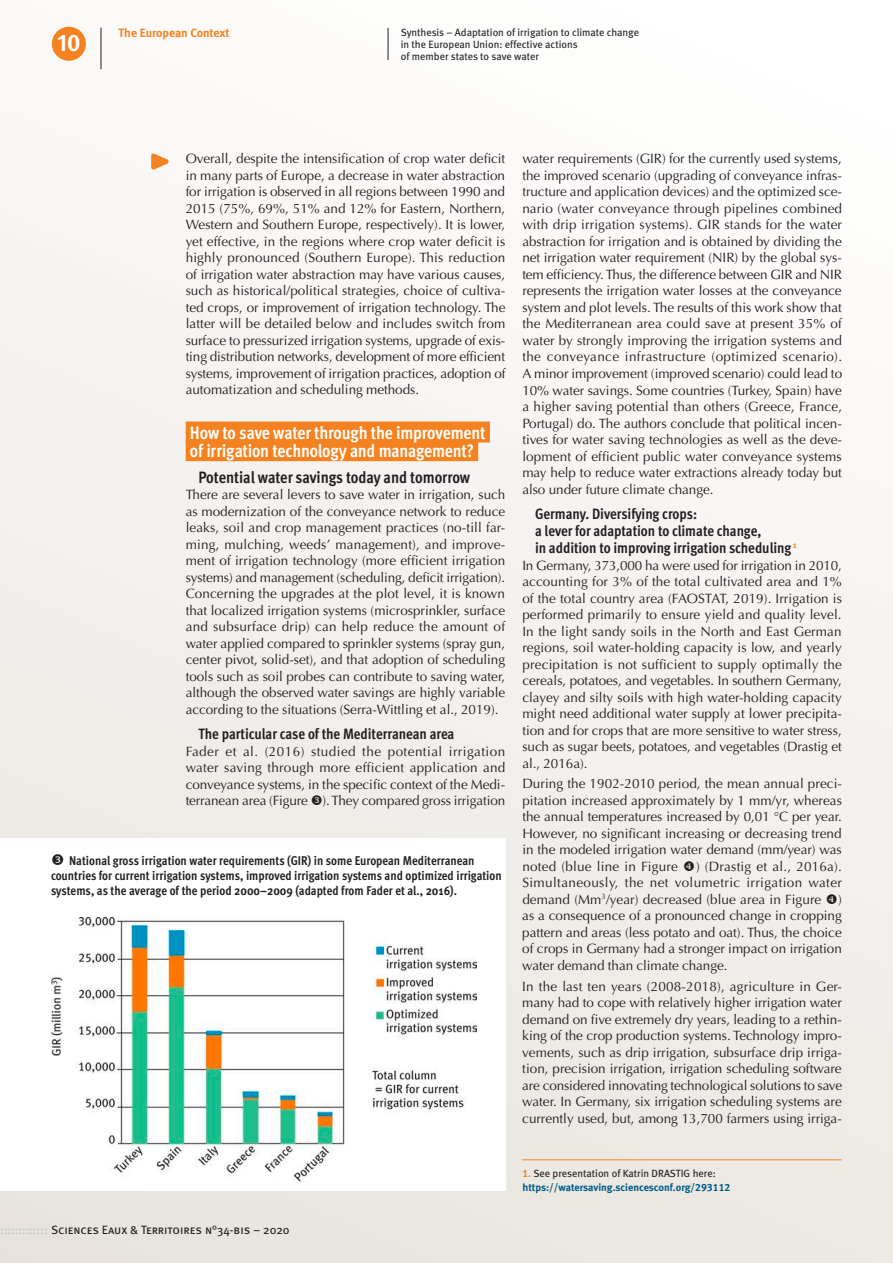
<style>
.page{position:relative;width:893px;height:1263px;background:#fff}
.page>*{position:absolute;margin:0;border:0;box-sizing:border-box;transform-origin:0 0}
.t1{font:24px "Meta Bold Caps Expert";color:#fff}
.t2{font:700 18px "Meta Cond OT";letter-spacing:-.015em;color:#fff}
.t3{font:700 16.5px "Meta Cond OT";color:#231f20}
.t4{font:700 15px/17px "Meta Cond OT";color:#231f20}
.t5{font:13.5px/16.5px "Optima";letter-spacing:-.005em;color:#231f20;text-align:justify}
.titre_figure{font:700 12.75px/15px "Meta Cond OT";color:#231f20}
.t6{font:12px "Meta Book Caps";color:#231f20}
.roulette_section{font:700 12px "Meta";color:#f58220}
.roulette_article{font:10.5px/12px "Meta Book LF";color:#231f20}
.coordonnées{font:10.5px/13.5px "Meta Bold LF";color:#005c8a}
.s1{color:#bcbdc0}
.s2{color:#f58220}
.s3{font-family:"Meta Book LF";color:#231f20}
</style>
<div class="page">
<div style="left:0;top:0;width:893px;height:1263px;background:linear-gradient(to bottom,#fdfcfc,#ebe7e1)"></div>
<div style="left:186px;top:421px;width:304px;height:21px;background:#f58220"></div>
<div style="left:186px;top:440px;width:292px;height:21px;background:#f58220"></div>
<hr style="left:388px;top:28px;width:1px;height:32px;background:#231f20">
<div style="left:0;top:838px;width:505px;height:353px;background:#fff"></div>
<hr style="left:522px;top:1159px;width:320px;height:1px;background:#f58220">
<svg style="left:147px;top:149px;width:30px;height:24px"></svg>
<img style="left:51px;top:917px;width:425px;height:264px">
<div style="left:52px;top:27px;width:34px;height:34px;background:#f58220;border-radius:50%"></div>
<hr style="left:101px;top:28px;width:1px;height:41px;background:#231f20">
<svg style="left:312px;top:795px;width:10px;height:10px"></svg>
<svg style="left:684px;top:861px;width:10px;height:10px"></svg>
<svg style="left:827px;top:894px;width:10px;height:10px"></svg>
<h1 class="t1" style="left:57px;top:28px;width:25px">10</h1>
<p class="roulette_section" style="left:118px;top:25px;width:113px">The European Context</p>
<p class="roulette_article" style="left:401px;top:26px;width:240px">Synthesis – Adaptation of irrigation to climate change in the European Union: effective actions<br>of member states to save water</p>
<p class="t5" style="left:186px;top:151px;width:321px">Overall, despite the intensification of crop water deficit in many parts of Europe, a decrease in water abstraction for irrigation is observed in all regions between 1990 and 2015 (75%, 69%, 51% and 12% for Eastern, Northern, Western and Southern Europe, respectively). It is lower, yet effective, in the regions where crop water deficit is highly pronounced (Southern Europe). This reduction of irrigation water abstraction may have various causes, such as historical/political strategies, choice of cultiva&shy;ted crops, or improvement of irrigation technology. The latter will be detailed below and includes switch from surface to pressurized irrigation systems, upgrade of exis&shy;ting distribution networks, development of more efficient systems, improvement of irrigation practices, adoption of automatization and scheduling methods.</p>
<h1 class="t2" style="left:190px;top:421px;width:297px">How to save water through the improvement</h1>
<h1 class="t2" style="left:190px;top:439px;width:285px">of irrigation technology and management?</h1>
<h2 class="t3" style="left:198px;top:466px;width:273px">Potential water savings today and tomorrow</h2>
<p class="t5" style="left:186px;top:486px;width:321px">There are several levers to save water in irrigation, such as modernization of the conveyance network to reduce leaks, soil and crop management practices (no-till far&shy;ming, mulching, weeds’ management), and improve&shy;ment of irrigation technology (more efficient irrigation systems) and management (scheduling, deficit irrigation).<br>Concerning the upgrades at the plot level, it is known that localized irrigation systems (microsprinkler, surface and subsurface drip) can help reduce the amount of water applied compared to sprinkler systems (spray gun, center pivot, solid-set), and that adoption of scheduling tools such as soil probes can contribute to saving water, although the observed water savings are highly variable according to the situations (Serra-Wittling et al., 2019).</p>
<h3 class="t4" style="left:198px;top:726px;width:258px">The particular case of the Mediterranean area</h3>
<p class="t5" style="left:186px;top:743px;width:321px">Fader et al. (2016) studied the potential irrigation water saving through more efficient application and conveyance systems, in the specific context of the Medi&shy;terranean area (Figure ). They compared gross irrigation</p>
<p class="titre_figure" style="left:51px;top:853px;width:452px;text-indent:18px">National gross irrigation water requirements (GIR) in some European Mediterranean countries for current irrigation systems, improved irrigation systems and optimized irrigation systems, as the average of the period 2000–2009 (adapted from Fader et al., 2016).</p>
<p class="t5" style="left:522px;top:151px;width:321px">water requirements (GIR) for the currently used systems, the improved scenario (upgrading of conveyance infras&shy;tructure and application devices) and the optimized sce&shy;nario (water conveyance through pipelines combined with drip irrigation systems). GIR stands for the water abstraction for irrigation and is obtained by dividing the net irrigation water requirement (NIR) by the global sys&shy;tem efficiency. Thus, the difference between GIR and NIR represents the irrigation water losses at the conveyance system and plot levels. The results of this work show that the Mediterranean area could save at present 35% of water by strongly improving the irrigation systems and the conveyance infrastructure (optimized scenario).<br>A minor improvement (improved scenario) could lead to 10% water savings. Some countries (Turkey, Spain) have a higher saving potential than others (Greece, France, Portugal) do. The authors conclude that political incen&shy;tives for water saving technologies as well as the deve&shy;lopment of efficient public water conveyance systems may help to reduce water extractions already today but also under future climate change.</p>
<h3 class="t4" style="left:535px;top:506px;width:263px">Germany. Diversifying crops:<br>a lever for adaptation to climate change,<br>in addition to improving irrigation scheduling <sup>1</sup></h3>
<p class="t5" style="left:522px;top:557px;width:321px">In Germany, 373,000 ha were used for irrigation in 2010, accounting for 3% of the total cultivated area and 1% of the total country area (FAOSTAT, 2019). Irrigation is performed primarily to ensure yield and quality level.<br>In the light sandy soils in the North and East German regions, soil water-holding capacity is low, and yearly precipitation is not sufficient to supply optimally the cereals, potatoes, and vegetables. In southern Germany, clayey and silty soils with high water-holding capacity might need additional water supply at lower precipita&shy;tion and for crops that are more sensitive to water stress, such as sugar beets, potatoes, and vegetables (Drastig et al., 2016a).</p>
<p class="t5" style="left:522px;top:776px;width:321px">During the 1902-2010 period, the mean annual preci&shy;pitation increased approximately by 1 mm/yr, whereas the annual temperatures increased by 0,01 °C per year.<br>However, no significant increasing or decreasing trend in the modeled irrigation water demand (mm/year) was noted (blue line in Figure</p>
<p class="t5" style="left:522px;top:858px;width:321px;text-indent:174px">) (Drastig et al., 2016a).<br>Simultaneously, the net volumetric irrigation water demand (Mm<sup>3</sup>/year) decreased (blue area in Figure ) as a consequence of a pronounced change in cropping pattern and areas (less potato and oat). Thus, the choice of crops in Germany had a stronger impact on irrigation water demand than climate change.</p>
<p class="t5" style="left:522px;top:978px;width:321px">In the last ten years (2008-2018), agriculture in Ger&shy;many had to cope with relatively higher irrigation water demand on five extremely dry years, leading to a rethin&shy;king of the crop production systems. Technology impro&shy;vements, such as drip irrigation, subsurface drip irriga&shy;tion, precision irrigation, irrigation scheduling software are considered innovating technological solutions to save water. In Germany, six irrigation scheduling systems are currently used, but, among 13,700 farmers using irriga-</p>
<p class="t6" style="left:0;top:1223px;width:291px"><span class="s1">:::::::::::::</span> Sciences Eaux &amp; Territoires n°34-bis – 2020</p>
<p class="coordonnées" style="left:522px;top:1166px;width:210px"><span class="s2">1.</span> <span class="s3">See presentation of Katrin DRASTIG here: </span>https://watersaving.sciencesconf.org/293112</p>
</div>
